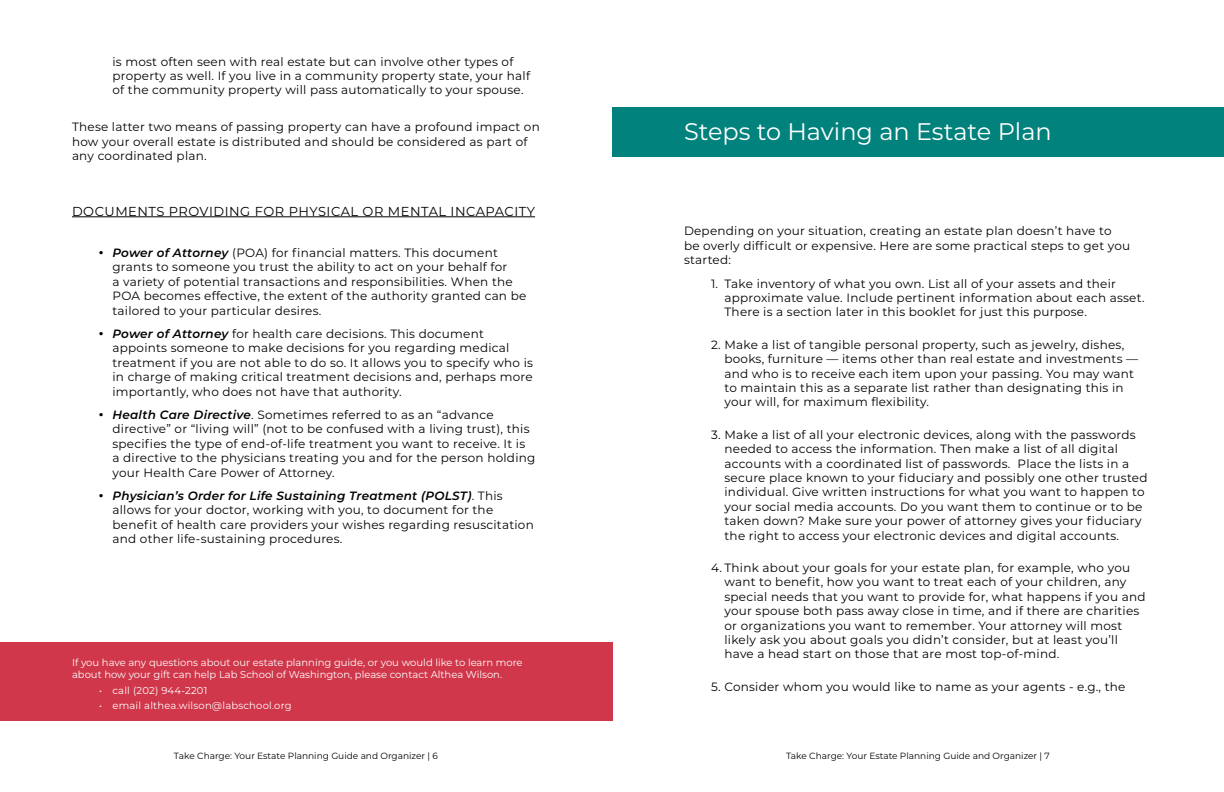
<style>
.page{position:relative;width:1224px;height:792px;background:#fff}
.page>*{position:absolute;margin:0;border:0;box-sizing:border-box;transform-origin:0 0}
.t1{font:24px "Montserrat";color:#fff}
.t2{font:13px "Montserrat";letter-spacing:.04em;color:#000}
.t3{font:12px/14.4px "Montserrat";letter-spacing:.02em;color:#000}
.t4{font:10px/12px "Montserrat";color:#fff}
.t5{font:10px "Montserrat";letter-spacing:.02em;color:#fff}
.t6{font:9px "Montserrat";color:#000}
.s1{font-family:"Adobe Caslon Pro";font-weight:700}
.s2{font-weight:600;font-style:italic}
</style>
<div class="page">
<div style="left:612px;top:107px;width:612px;height:49px;background:#02827c"></div>
<div style="left:0;top:643px;width:612px;height:78px;background:#d0374a"></div>
<hr style="left:72px;top:216px;width:463px;height:1px;background:#000">
<p class="t3" style="left:112px;top:54px;width:419px">is most often seen with real estate but can involve other types of property as well. If you live in a community property state, your half of the community property will pass automatically to your spouse.</p>
<p class="t3" style="left:72px;top:119px;width:469px">These latter two means of passing property can have a profound impact on how your overall estate is distributed and should be considered as part of any coordinated plan.</p>
<p class="t2" style="left:72px;top:202px;width:465px">DOCUMENTS PROVIDING FOR PHYSICAL OR MENTAL INCAPACITY</p>
<p class="t3" style="left:112px;top:245px;width:415px;text-indent:-14px"><span class="s1">•</span> <span class="s2">Power of Attorney</span> (POA) for financial matters. This document grants to someone you trust the ability to act on your behalf for<br>a variety of potential transactions and responsibilities. When the POA becomes effective, the extent of the authority granted can be tailored to your particular desires.</p>
<p class="t3" style="left:112px;top:326px;width:422px;text-indent:-14px"><span class="s1">•</span> <span class="s2">Power of Attorney</span> for health care decisions. This document appoints someone to make decisions for you regarding medical treatment if you are not able to do so. It allows you to specify who is in charge of making critical treatment decisions and, perhaps more importantly, who does not have that authority.</p>
<p class="t3" style="left:112px;top:407px;width:424px;text-indent:-14px"><span class="s1">•</span> <span class="s2">Health Care Directive</span>. Sometimes referred to as an “advance directive” or “living will” (not to be confused with a living trust), this specifies the type of end-of-life treatment you want to receive. It is<br>a directive to the physicians treating you and for the person holding your Health Care Power of Attorney.</p>
<p class="t3" style="left:112px;top:488px;width:423px;text-indent:-14px"><span class="s1">•</span> <span class="s2">Physician’s Order for Life Sustaining Treatment (POLST)</span>. This allows for your doctor, working with you, to document for the benefit of health care providers your wishes regarding resuscitation and other life-sustaining procedures.</p>
<p class="t4" style="left:72px;top:656px;width:452px">If you have any questions about our estate planning guide, or you would like to learn more about how your gift can help Lab School of Washington, please contact Althea Wilson.</p>
<p class="t5" style="left:99px;top:683px;width:110px">• call (202) 944-2201</p>
<p class="t5" style="left:99px;top:699px;width:194px">• email althea.wilson@labschool.org</p>
<h1 class="t1" style="left:684px;top:115px;width:369px">Steps to Having an Estate Plan</h1>
<p class="t3" style="left:684px;top:224px;width:448px">Depending on your situation, creating an estate plan doesn’t have to<br>be overly difficult or expensive. Here are some practical steps to get you started:</p>
<p class="t3" style="left:724px;top:276px;width:422px;text-indent:-14px">1. Take inventory of what you own. List all of your assets and their approximate value. Include pertinent information about each asset.<br>There is a section later in this booklet for just this purpose.</p>
<p class="t3" style="left:724px;top:337px;width:415px;text-indent:-14px">2. Make a list of tangible personal property, such as jewelry, dishes, books, furniture — items other than real estate and investments — and who is to receive each item upon your passing. You may want to maintain this as a separate list rather than designating this in your will, for maximum flexibility.</p>
<p class="t3" style="left:724px;top:427px;width:425px;text-indent:-14px">3. Make a list of all your electronic devices, along with the passwords needed to access the information. Then make a list of all digital accounts with a coordinated list of passwords. Place the lists in a secure place known to your fiduciary and possibly one other trusted individual. Give written instructions for what you want to happen to your social media accounts. Do you want them to continue or to be taken down? Make sure your power of attorney gives your fiduciary the right to access your electronic devices and digital accounts.</p>
<p class="t3" style="left:724px;top:560px;width:423px;text-indent:-14px">4. Think about your goals for your estate plan, for example, who you want to benefit, how you want to treat each of your children, any special needs that you want to provide for, what happens if you and your spouse both pass away close in time, and if there are charities or organizations you want to remember. Your attorney will most likely ask you about goals you didn’t consider, but at least you’ll have a head start on those that are most top-of-mind.</p>
<p class="t3" style="left:711px;top:679px;width:416px">5. Consider whom you would like to name as your agents - e.g., the</p>
<p class="t6" style="left:174px;top:750px;width:266px">Take Charge: Your Estate Planning Guide and Organizer | 6</p>
<p class="t6" style="left:786px;top:750px;width:265px">Take Charge: Your Estate Planning Guide and Organizer | 7</p>
</div>
